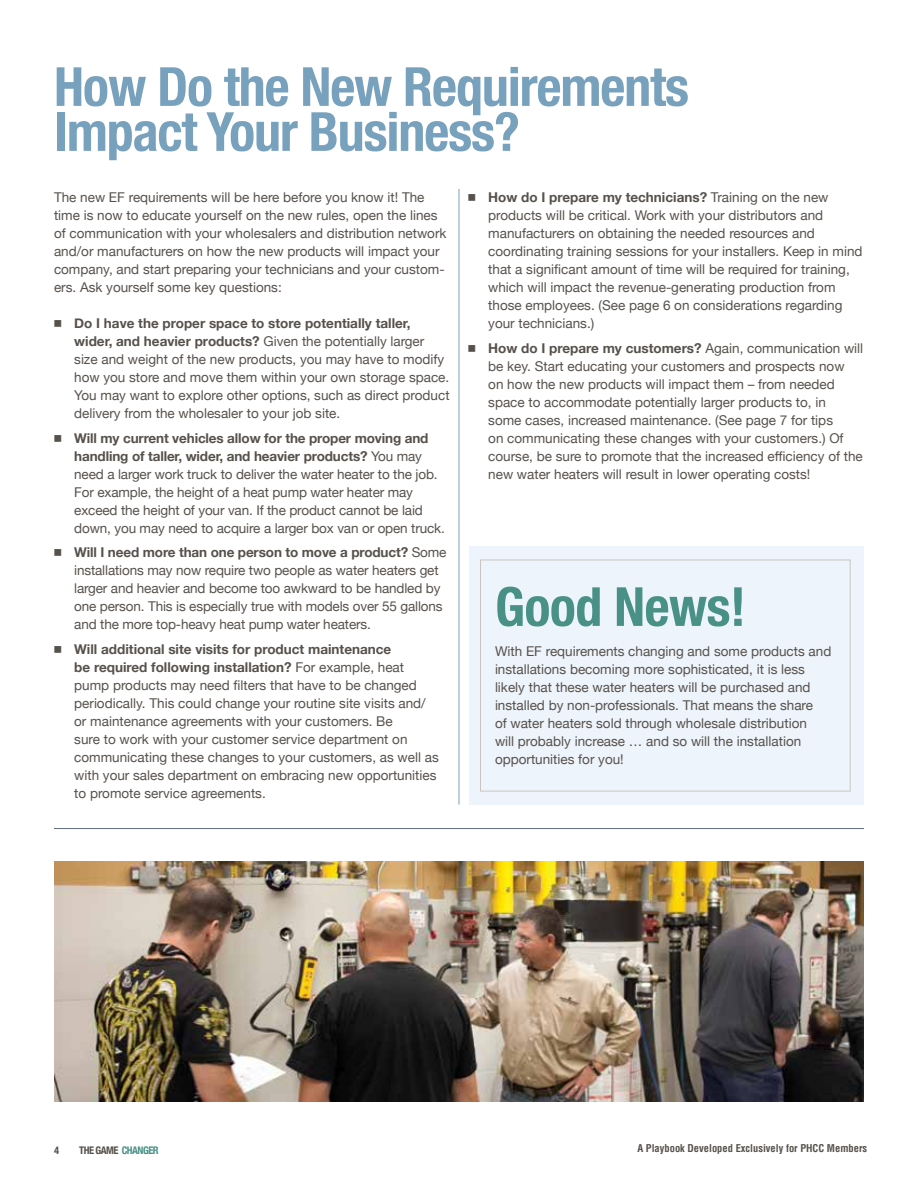
<style>
.page{position:relative;width:918px;height:1188px;background:#fff}
.page>*{position:absolute;margin:0;border:0;box-sizing:border-box;transform-origin:0 0}
.t1{font:700 condensed 54px/45px "Helvetica Neue";letter-spacing:-.02em;color:#78a1bd}
.t2{font:700 condensed 54px "Helvetica Neue";letter-spacing:-.01em;color:#499186}
.t3{font:13.5px/18px "Helvetica Neue";color:#56514b}
.t4{font:700 condensed 10.5px "Helvetica";color:#56514b}
.t5{font:700 condensed 10.5px "Helvetica Neue";letter-spacing:-.05em;color:#56514b}
.s1{font-family:"Universal Newswith Comm Pi"}
.s2{font-weight:700}
.s3{color:#499186}
</style>
<div class="page">
<div style="left:469px;top:546px;width:395px;height:259px;background:#eef4fb"></div>
<hr style="left:54px;top:828px;width:810px;height:1px;background:#626e7e">
<hr style="left:459px;top:189px;width:1px;height:616px;background:#78a1bd">
<div style="left:480px;top:560px;width:370px;height:231px;border:1px solid #c9c6c2"></div>
<img style="left:54px;top:862px;width:810px;height:240px">
<h1 class="t1" style="left:54px;top:60px;width:637px">How Do the New Requirements<br>Impact Your Business?</h1>
<p class="t3" style="left:54px;top:187px;width:394px">The new EF requirements will be here before you know it! The time is now to educate yourself on the new rules, open the lines of communication with your wholesalers and distribution network and/or manufacturers on how the new products will impact your company, and start preparing your technicians and your custom&shy;ers. Ask yourself some key questions:</p>
<p class="t3" style="left:74px;top:313px;width:377px;text-indent:-20px"><span class="s1">n</span> <span class="s2">Do I have the proper space to store potentially taller, wider, and heavier products?</span> Given the potentially larger size and weight of the new products, you may have to modify how you store and move them within your own storage space.<br>You may want to explore other options, such as direct product delivery from the wholesaler to your job site.</p>
<p class="t3" style="left:74px;top:428px;width:372px;text-indent:-20px"><span class="s1">n</span> <span class="s2">Will my current vehicles allow for the proper moving and handling of taller, wider, and heavier products?</span> You may need a larger work truck to deliver the water heater to the job.<br>For example, the height of a heat pump water heater may exceed the height of your van. If the product cannot be laid down, you may need to acquire a larger box van or open truck.</p>
<p class="t3" style="left:74px;top:543px;width:374px;text-indent:-20px"><span class="s1">n</span> <span class="s2">Will I need more than one person to move a product?</span> Some installations may now require two people as water heaters get larger and heavier and become too awkward to be handled by one person. This is especially true with models over 55 gallons and the more top-heavy heat pump water heaters.</p>
<p class="t3" style="left:74px;top:639px;width:366px;text-indent:-20px"><span class="s1">n</span> <span class="s2">Will additional site visits for product maintenance<br>be required following installation?</span> For example, heat pump products may need filters that have to be changed periodically. This could change your routine site visits and/ or maintenance agreements with your customers. Be<br>sure to work with your customer service department on communicating these changes to your customers, as well as with your sales department on embracing new opportunities to promote service agreements.</p>
<p class="t3" style="left:488px;top:187px;width:376px;text-indent:-20px"><span class="s1">n</span> <span class="s2">How do I prepare my technicians?</span> Training on the new products will be critical. Work with your distributors and manufacturers on obtaining the needed resources and coordinating training sessions for your installers. Keep in mind that a significant amount of time will be required for training, which will impact the revenue-generating production from those employees. (See page 6 on considerations regarding your technicians.)</p>
<p class="t3" style="left:488px;top:338px;width:377px;text-indent:-20px"><span class="s1">n</span> <span class="s2">How do I prepare my customers?</span> Again, communication will be key. Start educating your customers and prospects now<br>on how the new products will impact them – from needed space to accommodate potentially larger products to, in<br>some cases, increased maintenance. (See page 7 for tips<br>on communicating these changes with your customers.) Of course, be sure to promote that the increased efficiency of the new water heaters will result in lower operating costs!</p>
<h1 class="t2" style="left:495px;top:562px;width:252px">Good News!</h1>
<p class="t3" style="left:495px;top:641px;width:338px">With EF requirements changing and some products and installations becoming more sophisticated, it is less likely that these water heaters will be purchased and installed by non-professionals. That means the share<br>of water heaters sold through wholesale distribution<br>will probably increase … and so will the installation opportunities for you!</p>
<p class="t5" style="left:54px;top:1142px;width:7px">4</p>
<p class="t5" style="left:79px;top:1142px;width:81px">THE GAME <span class="s3">CHANGER</span></p>
<p class="t4" style="left:637px;top:1142px;width:231px">A Playbook Developed Exclusively for PHCC Members</p>
</div>
